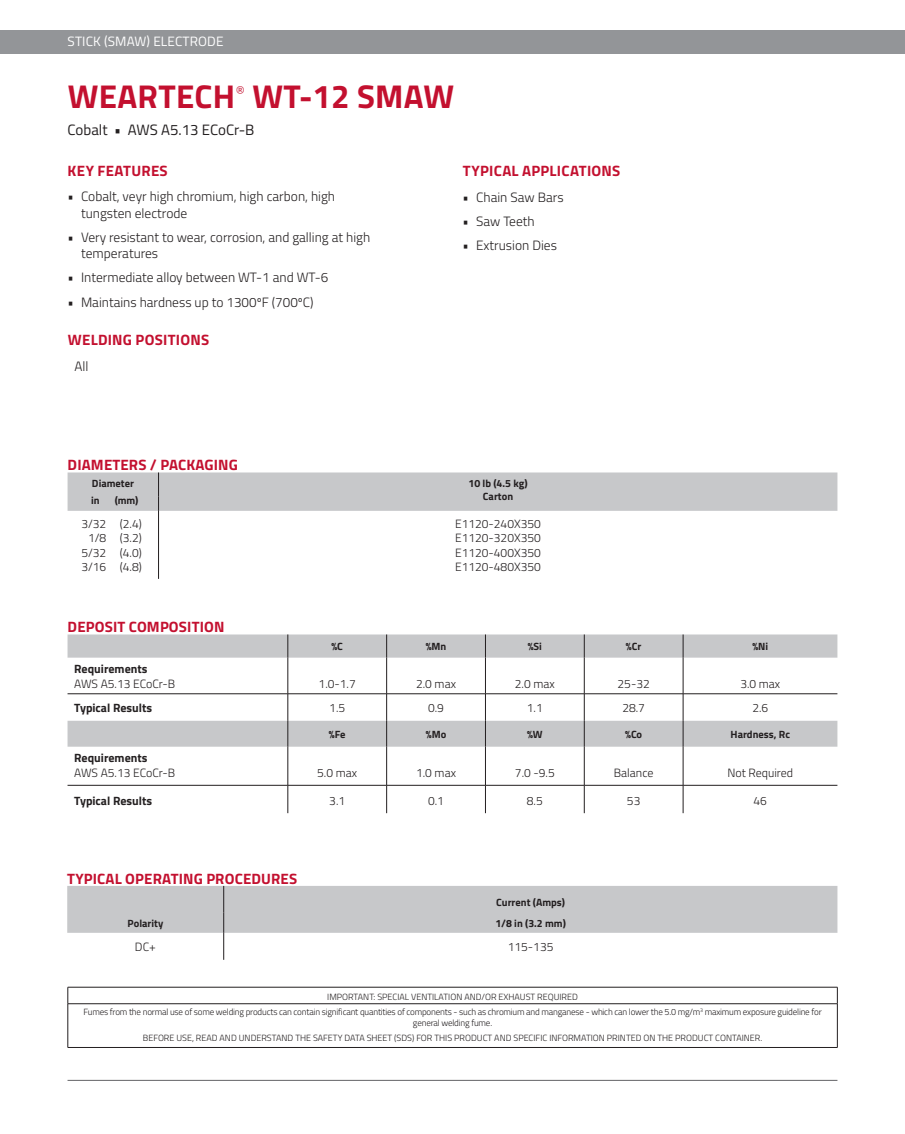
<style>
.page{position:relative;width:905px;height:1134px;background:#fff}
.page>*{position:absolute;margin:0;border:0;box-sizing:border-box;transform-origin:0 0}
.Brand_Name{font:700 33px "Titillium";letter-spacing:.01em;color:#c3102f}
.product_page_headers{font:700 15px "Titillium";letter-spacing:.01em;color:#c3102f}
.t1{font:15px "Titillium";color:#231f20}
.Brand_Name-2{font:300 13.95px "Titillium";color:#c3102f}
.product_text_w_bulle{font:300 13.5px/16.2px "Titillium";color:#231f20}
.t2{font:13.5px "Titillium";letter-spacing:.01em;color:#fff}
.t3{font:300 12px/14.4px "Titillium";color:#231f20}
.t4{font:700 12px "Titillium";color:#231f20}
.t5{font:700 10.5px "Titillium";color:#231f20}
.t6{font:300 9px/10.8px "Titillium";letter-spacing:-.02em;color:#231f20;text-align:center}
.t7{font:300 9px "Titillium";color:#231f20}
.s1{font-weight:700}
</style>
<div class="page">
<hr style="left:68px;top:1080px;width:769px;height:1px;background:#636366">
<div style="left:0;top:30px;width:904px;height:24px;background:#939598"></div>
<svg style="left:68px;top:634px;width:769px;height:113px"></svg>
<svg style="left:287px;top:635px;width:1px;height:23px"></svg>
<svg style="left:386px;top:635px;width:1px;height:23px"></svg>
<svg style="left:485px;top:635px;width:1px;height:23px"></svg>
<svg style="left:584px;top:635px;width:1px;height:23px"></svg>
<svg style="left:682px;top:635px;width:1px;height:23px"></svg>
<hr style="left:287px;top:658px;width:1px;height:36px;background:#231f20">
<hr style="left:386px;top:658px;width:1px;height:36px;background:#231f20">
<hr style="left:485px;top:658px;width:1px;height:36px;background:#231f20">
<hr style="left:584px;top:658px;width:1px;height:36px;background:#231f20">
<hr style="left:682px;top:658px;width:1px;height:36px;background:#231f20">
<hr style="left:68px;top:694px;width:220px;height:1px;background:#231f20">
<hr style="left:288px;top:694px;width:98px;height:1px;background:#231f20">
<hr style="left:386px;top:694px;width:99px;height:1px;background:#231f20">
<hr style="left:485px;top:694px;width:99px;height:1px;background:#231f20">
<hr style="left:584px;top:694px;width:99px;height:1px;background:#231f20">
<hr style="left:683px;top:694px;width:154px;height:1px;background:#231f20">
<svg style="left:287px;top:694px;width:1px;height:53px"></svg>
<svg style="left:386px;top:694px;width:1px;height:53px"></svg>
<svg style="left:485px;top:695px;width:1px;height:52px"></svg>
<svg style="left:584px;top:694px;width:1px;height:53px"></svg>
<svg style="left:682px;top:694px;width:1px;height:53px"></svg>
<hr style="left:287px;top:747px;width:1px;height:38px;background:#231f20">
<hr style="left:386px;top:747px;width:1px;height:38px;background:#231f20">
<hr style="left:485px;top:747px;width:1px;height:38px;background:#231f20">
<hr style="left:584px;top:747px;width:1px;height:38px;background:#231f20">
<hr style="left:682px;top:747px;width:1px;height:38px;background:#231f20">
<hr style="left:68px;top:785px;width:220px;height:1px;background:#231f20">
<hr style="left:288px;top:785px;width:98px;height:1px;background:#231f20">
<svg style="left:287px;top:785px;width:1px;height:28px"></svg>
<hr style="left:386px;top:785px;width:99px;height:1px;background:#231f20">
<svg style="left:386px;top:785px;width:1px;height:28px"></svg>
<hr style="left:485px;top:785px;width:99px;height:1px;background:#231f20">
<svg style="left:485px;top:785px;width:1px;height:28px"></svg>
<hr style="left:584px;top:785px;width:99px;height:1px;background:#231f20">
<svg style="left:584px;top:785px;width:1px;height:28px"></svg>
<hr style="left:683px;top:785px;width:154px;height:1px;background:#231f20">
<svg style="left:682px;top:785px;width:1px;height:28px"></svg>
<svg style="left:67px;top:886px;width:770px;height:74px"></svg>
<div style="left:68px;top:472px;width:769px;height:39px;background:#c7c8ca"></div>
<hr style="left:158px;top:511px;width:1px;height:68px;background:#231f20">
<hr style="left:68px;top:987px;width:769px;height:1px;background:#231f20">
<svg style="left:68px;top:987px;width:1px;height:16px"></svg>
<svg style="left:837px;top:987px;width:1px;height:17px"></svg>
<hr style="left:68px;top:1003px;width:769px;height:1px;background:#231f20">
<hr style="left:68px;top:1004px;width:1px;height:43px;background:#231f20">
<hr style="left:837px;top:1004px;width:1px;height:43px;background:#231f20">
<hr style="left:68px;top:1047px;width:769px;height:1px;background:#231f20">
<p class="t2" style="left:68px;top:32px;width:157px">STICK (SMAW) ELECTRODE</p>
<p class="Brand_Name" style="left:68px;top:71px;width:169px">WEARTECH</p>
<p class="Brand_Name-2" style="left:236px;top:81px;width:11px">®</p>
<p class="Brand_Name" style="left:252px;top:71px;width:203px">WT-12 SMAW</p>
<p class="t1" style="left:68px;top:119px;width:188px">Cobalt • AWS A5.13 ECoCr-B</p>
<p class="product_page_headers" style="left:68px;top:159px;width:102px">KEY FEATURES</p>
<p class="product_text_w_bulle" style="left:81px;top:188px;width:255px;text-indent:-14px">• Cobalt, veyr high chromium, high carbon, high tungsten electrode</p>
<p class="product_text_w_bulle" style="left:81px;top:228px;width:291px;text-indent:-14px">• Very resistant to wear, corrosion, and galling at high temperatures</p>
<p class="product_text_w_bulle" style="left:68px;top:269px;width:262px">• Intermediate alloy between WT-1 and WT-6</p>
<p class="product_text_w_bulle" style="left:68px;top:293px;width:247px">• Maintains hardness up to 1300ºF (700ºC)</p>
<p class="product_page_headers" style="left:68px;top:329px;width:143px">WELDING POSITIONS</p>
<p class="product_text_w_bulle" style="left:75px;top:358px;width:15px">All</p>
<p class="product_page_headers" style="left:462px;top:159px;width:159px">TYPICAL APPLICATIONS</p>
<p class="product_text_w_bulle" style="left:462px;top:188px;width:102px">• Chain Saw Bars</p>
<p class="product_text_w_bulle" style="left:462px;top:213px;width:73px">• Saw Teeth</p>
<p class="product_text_w_bulle" style="left:462px;top:237px;width:96px">• Extrusion Dies</p>
<p class="product_page_headers" style="left:68px;top:454px;width:172px">DIAMETERS / PACKAGING</p>
<p class="t5" style="left:92px;top:475px;width:44px">Diameter</p>
<p class="t5" style="left:468px;top:475px;width:61px">10 lb (4.5 kg)</p>
<p class="t5" style="left:483px;top:488px;width:32px">Carton</p>
<p class="t5" style="left:91px;top:492px;width:10px">in</p>
<p class="t5" style="left:115px;top:492px;width:25px">(mm)</p>
<p class="t3" style="left:81px;top:516px;width:26px">3/32</p>
<p class="t3" style="left:88px;top:530px;width:20px">1/8</p>
<p class="t3" style="left:81px;top:545px;width:26px">5/32</p>
<p class="t3" style="left:81px;top:559px;width:26px">3/16</p>
<p class="t3" style="left:120px;top:516px;width:23px">(2.4)</p>
<p class="t3" style="left:120px;top:530px;width:23px">(3.2)</p>
<p class="t3" style="left:120px;top:545px;width:23px">(4.0)</p>
<p class="t3" style="left:120px;top:559px;width:23px">(4.8)</p>
<p class="t3" style="left:455px;top:516px;width:87px">E1120-240X350</p>
<p class="t3" style="left:455px;top:530px;width:87px">E1120-320X350</p>
<p class="t3" style="left:455px;top:545px;width:87px">E1120-400X350</p>
<p class="t3" style="left:455px;top:559px;width:87px">E1120-480X350</p>
<p class="product_page_headers" style="left:68px;top:616px;width:158px">DEPOSIT COMPOSITION</p>
<p class="t3" style="left:74px;top:661px;width:102px"><span class="s1">Requirements<br></span>AWS A5.13 ECoCr-B</p>
<p class="t5" style="left:331px;top:638px;width:13px">%C</p>
<p class="t5" style="left:425px;top:638px;width:22px">%Mn</p>
<p class="t5" style="left:527px;top:638px;width:16px">%Si</p>
<p class="t5" style="left:626px;top:638px;width:17px">%Cr</p>
<p class="t5" style="left:752px;top:638px;width:17px">%Ni</p>
<p class="t3" style="left:318px;top:676px;width:39px">1.0-1.7</p>
<p class="t3" style="left:416px;top:676px;width:41px">2.0 max</p>
<p class="t3" style="left:515px;top:676px;width:41px">2.0 max</p>
<p class="t3" style="left:617px;top:676px;width:34px">25-32</p>
<p class="t3" style="left:740px;top:676px;width:41px">3.0 max</p>
<p class="t4" style="left:74px;top:698px;width:79px">Typical Results</p>
<p class="t3" style="left:329px;top:700px;width:17px">1.5</p>
<p class="t3" style="left:428px;top:700px;width:17px">0.9</p>
<p class="t3" style="left:527px;top:700px;width:17px">1.1</p>
<p class="t3" style="left:622px;top:700px;width:24px">28.7</p>
<p class="t3" style="left:752px;top:700px;width:17px">2.6</p>
<p class="t5" style="left:329px;top:726px;width:18px">%Fe</p>
<p class="t5" style="left:426px;top:726px;width:22px">%Mo</p>
<p class="t5" style="left:527px;top:726px;width:17px">%W</p>
<p class="t5" style="left:625px;top:726px;width:19px">%Co</p>
<p class="t5" style="left:730px;top:726px;width:61px">Hardness, Rc</p>
<p class="t3" style="left:74px;top:750px;width:102px"><span class="s1">Requirements<br></span>AWS A5.13 ECoCr-B</p>
<p class="t3" style="left:317px;top:765px;width:41px">5.0 max</p>
<p class="t3" style="left:416px;top:765px;width:41px">1.0 max</p>
<p class="t3" style="left:515px;top:765px;width:41px">7.0 -9.5</p>
<p class="t3" style="left:614px;top:765px;width:41px">Balance</p>
<p class="t3" style="left:727px;top:765px;width:67px">Not Required</p>
<p class="t4" style="left:74px;top:792px;width:79px">Typical Results</p>
<p class="t3" style="left:329px;top:793px;width:17px">3.1</p>
<p class="t3" style="left:428px;top:793px;width:17px">0.1</p>
<p class="t3" style="left:527px;top:793px;width:17px">8.5</p>
<p class="t3" style="left:627px;top:793px;width:15px">53</p>
<p class="t3" style="left:753px;top:793px;width:15px">46</p>
<p class="product_page_headers" style="left:67px;top:867px;width:231px">TYPICAL OPERATING PROCEDURES</p>
<p class="t5" style="left:496px;top:895px;width:70px">Current (Amps)</p>
<p class="t5" style="left:128px;top:915px;width:37px">Polarity</p>
<p class="t5" style="left:495px;top:915px;width:72px">1/8 in (3.2 mm)</p>
<p class="t3" style="left:135px;top:939px;width:22px">DC+</p>
<p class="t3" style="left:508px;top:939px;width:47px">115-135</p>
<p class="t7" style="left:327px;top:990px;width:252px">IMPORTANT: SPECIAL VENTILATION AND/OR EXHAUST REQUIRED</p>
<p class="t6" style="left:83px;top:1006px;width:739px">Fumes from the normal use of some welding products can contain significant quantities of components - such as chromium and manganese - which can lower the 5.0 mg/m<sup>3</sup> maximum exposure guideline for general welding fume.</p>
<p class="t7" style="left:143px;top:1031px;width:621px">BEFORE USE, READ AND UNDERSTAND THE SAFETY DATA SHEET (SDS) FOR THIS PRODUCT AND SPECIFIC INFORMATION PRINTED ON THE PRODUCT CONTAINER.</p>
</div>
